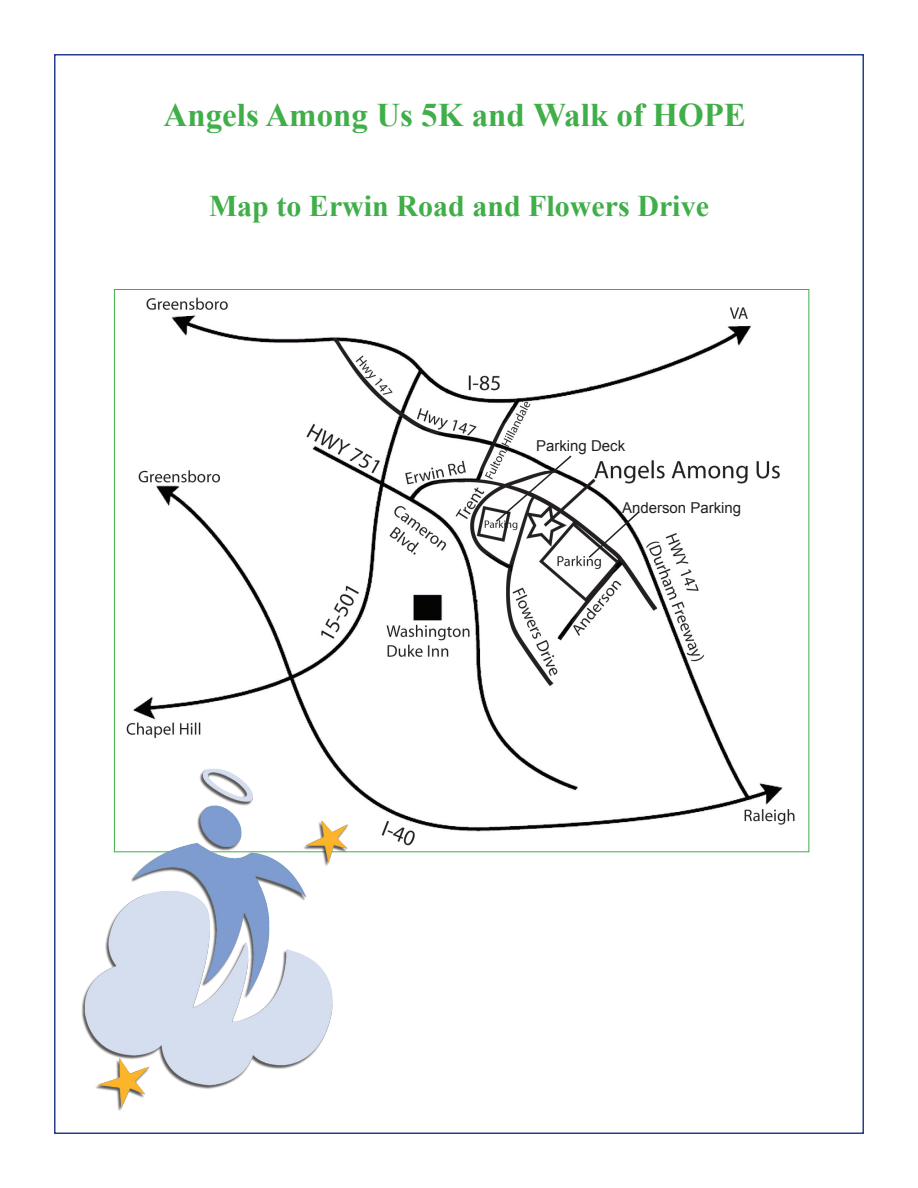
<style>
.page{position:relative;width:918px;height:1188px;background:#fff}
.page>*{position:absolute;margin:0;border:0;box-sizing:border-box;transform-origin:0 0}
.t1{font:700 33px "Times New Roman";color:#40ae49}
.t2{font:700 30px "Times New Roman";color:#40ae49}
.t3{font:15px "Arial";color:#231f20}
</style>
<div class="page">
<img style="left:126px;top:297px;width:669px;height:549px">
<img style="left:81px;top:766px;width:281px;height:345px">
<svg style="left:494px;top:454px;width:79px;height:69px"></svg>
<svg style="left:587px;top:510px;width:54px;height:49px"></svg>
<p class="t1" style="left:164px;top:93px;width:584px">Angels Among Us 5K and Walk of HOPE</p>
<p class="t2" style="left:209px;top:186px;width:501px">Map to Erwin Road and Flowers Drive</p>
<p class="t3" style="left:536px;top:436px;width:91px">Parking Deck</p>
<p class="t3" style="left:622px;top:497px;width:121px">Anderson Parking</p>
</div>
